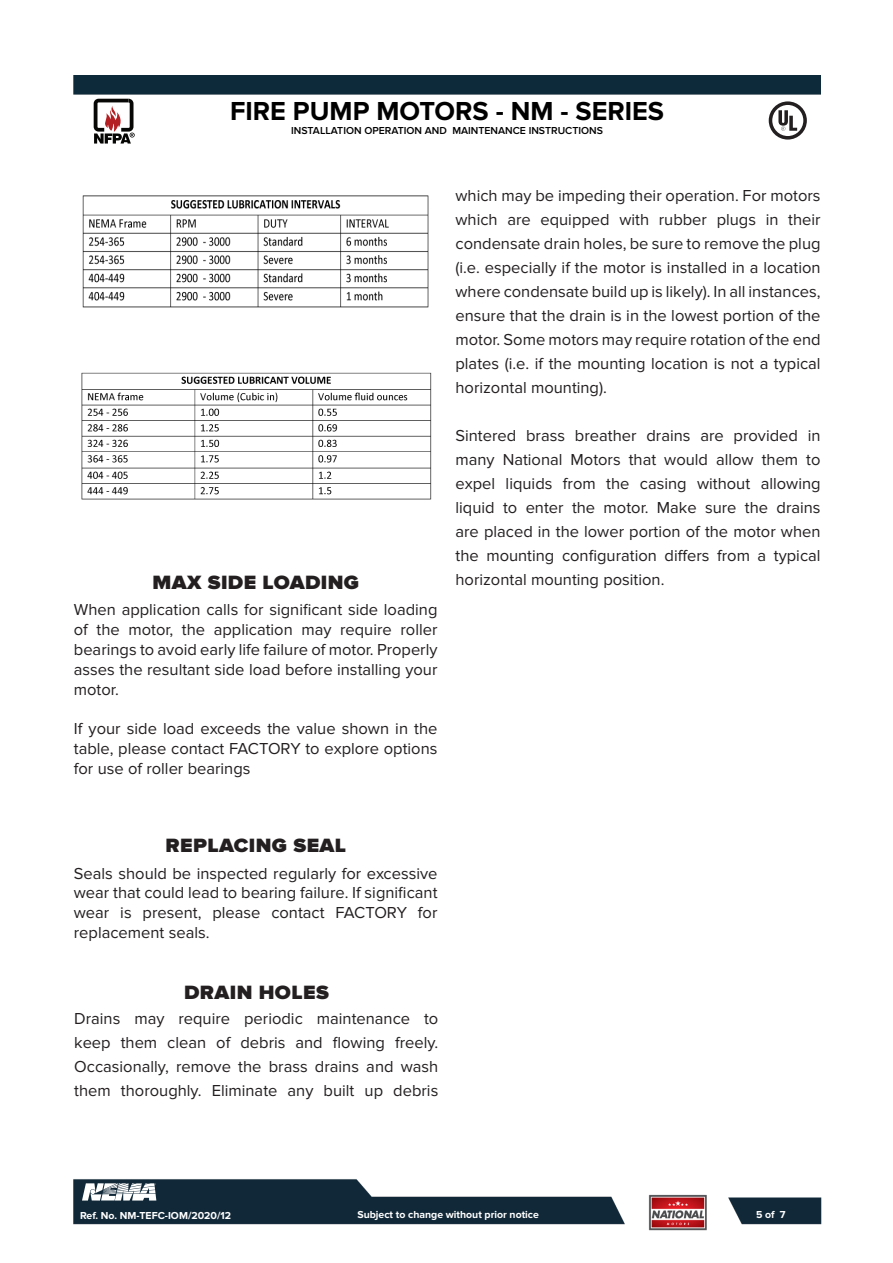
<style>
.page{position:relative;width:893px;height:1263px;background:#fff}
.page>*{position:absolute;margin:0;border:0;box-sizing:border-box;transform-origin:0 0}
.t1{font:700 27px "Proxima Nova";color:#000}
.IOM__-_1{font:900 19.95px "Proxima Nova";letter-spacing:.02em;color:#231f20;scale:1.05 1}
.t2{font:16.5px/24px "Proxima Nova";color:#231f20;text-align:justify}
.t3{font:700 10.5px "Proxima Nova";color:#fff}
.t4{font:600 10.5px "Proxima Nova";color:#000}
</style>
<div class="page">
<img style="left:73px;top:1179px;width:749px;height:46px">
<img style="left:646px;top:1192px;width:62px;height:39px">
<img style="left:74px;top:75px;width:747px;height:24px">
<svg style="left:769px;top:101px;width:38px;height:39px"></svg>
<svg style="left:82px;top:1183px;width:74px;height:17px"></svg>
<svg style="left:94px;top:99px;width:41px;height:45px"></svg>
<img style="left:82px;top:195px;width:347px;height:113px">
<img style="left:81px;top:372px;width:351px;height:128px">
<h1 class="t1" style="left:230px;top:95px;width:435px">FIRE PUMP MOTORS - NM - SERIES</h1>
<p class="t4" style="left:291px;top:124px;width:313px">INSTALLATION OPERATION AND MAINTENANCE INSTRUCTIONS</p>
<p class="IOM__-_1" style="left:152px;top:571px;width:198px">MAX SIDE LOADING</p>
<p class="t2" style="left:74px;top:600px;width:365px;line-height:19.8px">When application calls for significant side loading of the motor, the application may require roller bearings to avoid early life failure of motor. Properly asses the resultant side load before installing your motor.</p>
<p class="t2" style="left:74px;top:719px;width:365px;line-height:19.8px">If your side load exceeds the value shown in the table, please contact FACTORY to explore options for use of roller bearings</p>
<p class="t2" style="left:455px;top:183px;width:367px">which may be impeding their operation. For motors which are equipped with rubber plugs in their condensate drain holes, be sure to remove the plug (i.e. especially if the motor is installed in a location where condensate build up is likely). In all instances, ensure that the drain is in the lowest portion of the motor. Some motors may require rotation of the end plates (i.e. if the mounting location is not a typical horizontal mounting).</p>
<p class="t2" style="left:455px;top:423px;width:367px">Sintered brass breather drains are provided in many National Motors that would allow them to expel liquids from the casing without allowing liquid to enter the motor. Make sure the drains are placed in the lower portion of the motor when the mounting configuration differs from a typical horizontal mounting position.</p>
<p class="IOM__-_1" style="left:165px;top:834px;width:174px">REPLACING SEAL</p>
<p class="t2" style="left:74px;top:863px;width:365px;line-height:19.8px">Seals should be inspected regularly for excessive wear that could lead to bearing failure. If significant wear is present, please contact FACTORY for replacement seals.</p>
<p class="IOM__-_1" style="left:184px;top:981px;width:140px">DRAIN HOLES</p>
<p class="t2" style="left:74px;top:1007px;width:366px">Drains may require periodic maintenance to keep them clean of debris and flowing freely.<br>Occasionally, remove the brass drains and wash them thoroughly. Eliminate any built up debris</p>
<p class="t3" style="left:80px;top:1209px;width:152px">Ref. No. NM-TEFC-IOM/2020/12</p>
<p class="t3" style="left:357px;top:1208px;width:183px">Subject to change without prior notice</p>
<p class="t3" style="left:756px;top:1208px;width:31px">5 of 7</p>
</div>
